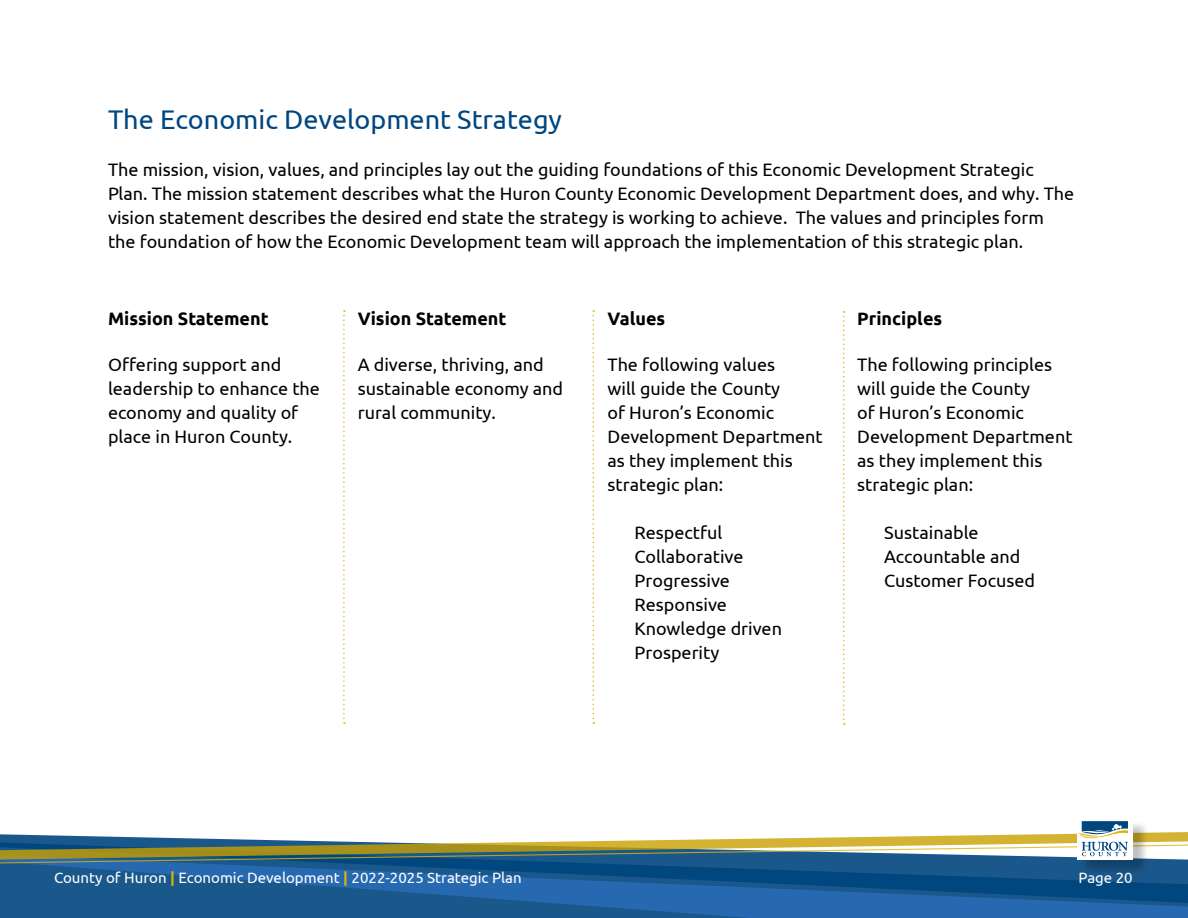
<style>
.page{position:relative;width:1188px;height:918px;background:#fff}
.page>*{position:absolute;margin:0;border:0;box-sizing:border-box;transform-origin:0 0}
.Heading_02{font:27px "Ubuntu";color:#00467f}
.Heading_02-2{font:18px/24px "Ubuntu";color:#000}
.Heading_03{font:700 18px "Ubuntu";color:#000}
.t1{font:15px "Ubuntu";color:#fff}
.s1{font-style:inherit}
.s2{font-weight:700;color:#deb407}
</style>
<div class="page">
<svg style="left:0;top:864px;width:1188px;height:54px;background:#195b96"></svg>
<div style="left:1079px;top:820px;width:70px;height:56px;background:#000;opacity:.25"></div>
<div style="left:1077px;top:818px;width:56px;height:42px;background:#fff"></div>
<svg style="left:0;top:821px;width:1188px;height:43px"></svg>
<svg style="left:343px;top:310px;width:2px;height:414px"></svg>
<svg style="left:592px;top:310px;width:2px;height:414px"></svg>
<svg style="left:843px;top:311px;width:2px;height:414px"></svg>
<p class="Heading_02" style="left:108px;top:103px;width:456px">The Economic Development Strategy</p>
<p class="Heading_02-2" style="left:108px;top:157px;width:968px">The mission, vision, values, and principles lay out the guiding foundations of this <span class="s1">E</span>conomic <span class="s1">D</span>evelopment <span class="s1">S</span>trategic <span class="s1">P</span>lan. The mission statement describes what the Huron County <span class="s1">E</span>conomic <span class="s1">D</span>evelopment <span class="s1">D</span>epartment does, and why. The vision statement describes the desired end state the strategy is working to achieve. The values and principles form the foundation of how the <span class="s1">E</span>conomic <span class="s1">D</span>evelopment team will approach the implementation of this strategic plan.</p>
<p class="Heading_03" style="left:108px;top:308px;width:162px">Mission Statement</p>
<p class="Heading_02-2" style="left:108px;top:352px;width:213px">Offering support and leadership to enhance the economy and quality of place in Huron County.</p>
<p class="Heading_03" style="left:358px;top:308px;width:150px">Vision Statement</p>
<p class="Heading_02-2" style="left:358px;top:352px;width:207px">A diverse, thriving, and sustainable economy and rural community.</p>
<p class="Heading_03" style="left:608px;top:308px;width:59px">Values</p>
<p class="Heading_02-2" style="left:608px;top:352px;width:217px">The following values<br>will guide the County<br>of Huron’s Economic<br>Development Department as they implement this strategic plan:</p>
<p class="Heading_02-2" style="left:634px;top:520px;width:89px">Respectful</p>
<p class="Heading_02-2" style="left:634px;top:544px;width:110px">Collaborative</p>
<p class="Heading_02-2" style="left:634px;top:568px;width:97px">Progressive</p>
<p class="Heading_02-2" style="left:634px;top:592px;width:94px">Responsive</p>
<p class="Heading_02-2" style="left:634px;top:616px;width:149px">Knowledge driven</p>
<p class="Heading_02-2" style="left:634px;top:640px;width:86px">Prosperity</p>
<p class="Heading_03" style="left:857px;top:308px;width:86px">Principles</p>
<p class="Heading_02-2" style="left:857px;top:352px;width:217px">The following principles will guide the County<br>of Huron’s Economic<br>Development Department as they implement this strategic plan:</p>
<p class="Heading_02-2" style="left:884px;top:520px;width:96px">Sustainable</p>
<p class="Heading_02-2" style="left:884px;top:544px;width:138px">Accountable and</p>
<p class="Heading_02-2" style="left:884px;top:568px;width:152px">Customer Focused</p>
<p class="t1" style="left:54px;top:869px;width:469px">County of Huron <span class="s2">|</span> Economic Development <span class="s2">|</span> 2022-2025 Strategic Plan</p>
<p class="t1" style="left:1079px;top:869px;width:56px">Page 20</p>
</div>
